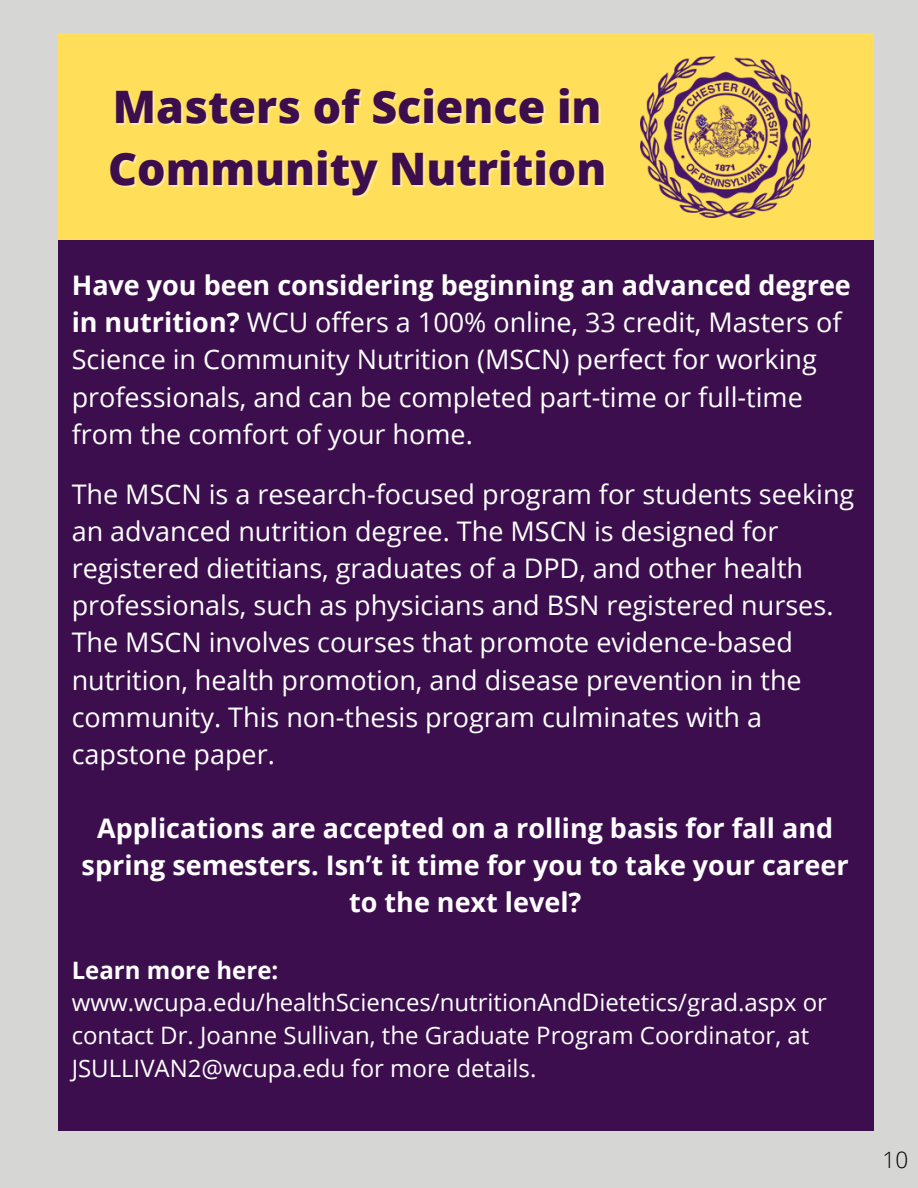
<style>
.page{position:relative;width:918px;height:1188px;background:#d6d7d5}
.page>*{position:absolute;margin:0;border:0;box-sizing:border-box;transform-origin:0 0}
.t1{font:800 44.7px/61.8px "Open Sans";color:#3c0e4e}
.t2{font:27px/37.2px "Open Sans";color:#fff}
.t3{font:700 27px/37.2px "Open Sans";color:#fff;text-align:center}
.t4{font:24px/32.7px "Open Sans";color:#fff}
.t5{font:700 24px "Open Sans";color:#fff}
.t6{font:300 22.5px "Open Sans";color:#000}
.s1{font-weight:700}
</style>
<div class="page">
<div style="left:58px;top:240px;width:815px;height:891px;background:#3c0e4e"></div>
<div style="left:58px;top:33px;width:815px;height:207px;background:#ffde59"></div>
<img style="left:640px;top:56px;width:170px;height:161px">
<h1 class="t1" style="left:108px;top:75px;width:500px">Masters of Science in<br>Community Nutrition</h1>
<p class="t2" style="left:72px;top:266px;width:781px"><span class="s1">Have you been considering beginning an advanced degree in nutrition?</span> WCU offers a 100% online, 33 credit, Masters of Science in Community Nutrition (MSCN) perfect for working professionals, and can be completed part-time or full-time from the comfort of your home.</p>
<p class="t2" style="left:72px;top:475px;width:784px">The MSCN is a research-focused program for students seeking an advanced nutrition degree. The MSCN is designed for registered dietitians, graduates of a DPD, and other health professionals, such as physicians and BSN registered nurses.<br>The MSCN involves courses that promote evidence-based nutrition, health promotion, and disease prevention in the community. This non-thesis program culminates with a capstone paper.</p>
<p class="t3" style="left:82px;top:809px;width:768px">Applications are accepted on a rolling basis for fall and spring semesters. Isn’t it time for you to take your career to the next level?</p>
<p class="t5" style="left:72px;top:953px;width:208px">Learn more here:</p>
<p class="t4" style="left:72px;top:986px;width:757px">www.wcupa.edu/healthSciences/nutritionAndDietetics/grad.aspx or contact Dr. Joanne Sullivan, the Graduate Program Coordinator, at<br>JSULLIVAN2@wcupa.edu for more details.</p>
<p class="t6" style="left:883px;top:1144px;width:27px">10</p>
</div>
